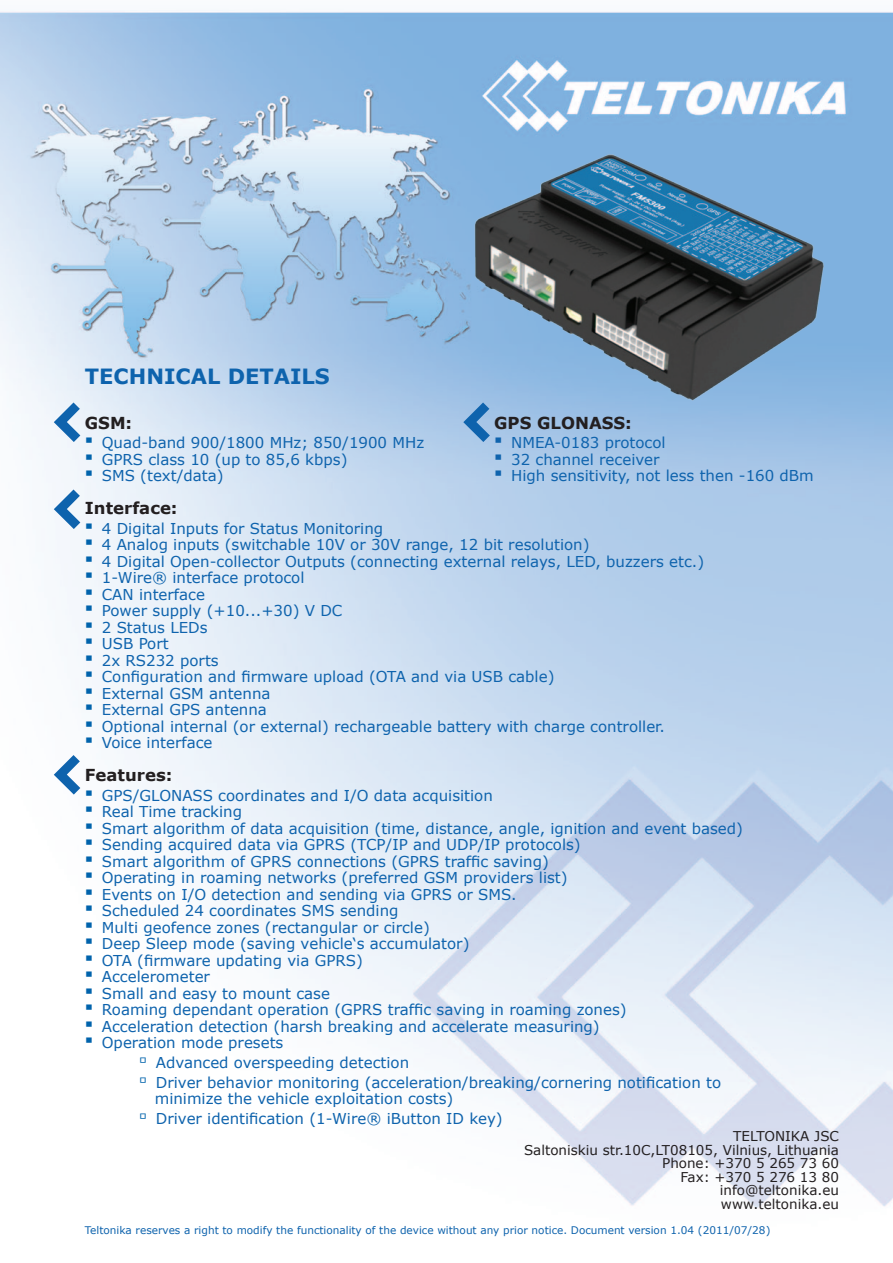
<style>
.page{position:relative;width:893px;height:1263px;background:#fff}
.page>*{position:absolute;margin:0;border:0;box-sizing:border-box;transform-origin:0 0}
.t1{font:700 21px "Verdana";color:#0e63ad}
.t2{font:700 16.5px "Verdana";color:#231f20}
.t3{font:15px "Verdana";color:#0e63ad}
.t4{font:13.5px "Verdana";color:#231f20}
.t5{font:10.5px "Verdana";color:#0e63ad}
.s1{font-size:24px;color:#0063ac}
.s2{font-size:24px}
</style>
<div class="page">
<img style="left:0;top:10px;width:893px;height:1199px">
<svg style="left:54px;top:402px;width:26px;height:40px"></svg>
<img style="left:461px;top:130px;width:384px;height:291px">
<svg style="left:54px;top:489px;width:26px;height:40px"></svg>
<svg style="left:54px;top:755px;width:26px;height:39px"></svg>
<svg style="left:463px;top:402px;width:27px;height:40px"></svg>
<p class="t1" style="left:85px;top:361px;width:246px">TECHNICAL DETAILS</p>
<p class="t2" style="left:85px;top:411px;width:49px">GSM:</p>
<p class="t3" style="left:85px;top:432px;width:341px"><span class="s1">▪</span> Quad-band 900/1800 MHz; 850/1900 MHz</p>
<p class="t3" style="left:85px;top:449px;width:264px"><span class="s1">▪</span> GPRS class 10 (up to 85,6 kbps)</p>
<p class="t3" style="left:85px;top:465px;width:140px"><span class="s1">▪</span> SMS (text/data)</p>
<p class="t2" style="left:85px;top:496px;width:94px">Interface:</p>
<p class="t3" style="left:85px;top:518px;width:300px"><span class="s1">▪</span> 4 Digital Inputs for Status Monitoring</p>
<p class="t3" style="left:85px;top:534px;width:506px"><span class="s1">▪</span> 4 Analog inputs (switchable 10V or 30V range, 12 bit resolution)</p>
<p class="t3" style="left:85px;top:551px;width:621px"><span class="s1">▪</span> 4 Digital Open-collector Outputs (connecting external relays, LED, buzzers etc.)</p>
<p class="t3" style="left:85px;top:567px;width:221px"><span class="s1">▪</span> 1-Wire® interface protocol</p>
<p class="t3" style="left:85px;top:584px;width:122px"><span class="s1">▪</span> CAN interface</p>
<p class="t3" style="left:85px;top:600px;width:259px"><span class="s1">▪</span> Power supply (+10...+30) V DC</p>
<p class="t3" style="left:85px;top:617px;width:124px"><span class="s1">▪</span> 2 Status LEDs</p>
<p class="t3" style="left:85px;top:633px;width:85px"><span class="s1">▪</span> USB Port</p>
<p class="t3" style="left:85px;top:650px;width:135px"><span class="s1">▪</span> 2x RS232 ports</p>
<p class="t3" style="left:85px;top:666px;width:471px"><span class="s1">▪</span> Configuration and firmware upload (OTA and via USB cable)</p>
<p class="t3" style="left:85px;top:683px;width:187px"><span class="s1">▪</span> External GSM antenna</p>
<p class="t3" style="left:85px;top:699px;width:184px"><span class="s1">▪</span> External GPS antenna</p>
<p class="t3" style="left:85px;top:716px;width:581px"><span class="s1">▪</span> Optional internal (or external) rechargeable battery with charge controller.</p>
<p class="t3" style="left:85px;top:732px;width:129px"><span class="s1">▪</span> Voice interface</p>
<p class="t2" style="left:85px;top:763px;width:89px">Features:</p>
<p class="t3" style="left:85px;top:785px;width:409px"><span class="s1">▪</span> GPS/GLONASS coordinates and I/O data acquisition</p>
<p class="t3" style="left:85px;top:801px;width:159px"><span class="s1">▪</span> Real Time tracking</p>
<p class="t3" style="left:85px;top:818px;width:660px"><span class="s1">▪</span> Smart algorithm of data acquisition (time, distance, angle, ignition and event based)</p>
<p class="t3" style="left:85px;top:834px;width:497px"><span class="s1">▪</span> Sending acquired data via GPRS (TCP/IP and UDP/IP protocols)</p>
<p class="t3" style="left:85px;top:851px;width:465px"><span class="s1">▪</span> Smart algorithm of GPRS connections (GPRS traffic saving)</p>
<p class="t3" style="left:85px;top:867px;width:484px"><span class="s1">▪</span> Operating in roaming networks (preferred GSM providers list)</p>
<p class="t3" style="left:85px;top:884px;width:433px"><span class="s1">▪</span> Events on I/O detection and sending via GPRS or SMS.</p>
<p class="t3" style="left:85px;top:900px;width:315px"><span class="s1">▪</span> Scheduled 24 coordinates SMS sending</p>
<p class="t3" style="left:85px;top:917px;width:346px"><span class="s1">▪</span> Multi geofence zones (rectangular or circle)</p>
<p class="t3" style="left:85px;top:933px;width:386px"><span class="s1">▪</span> Deep Sleep mode (saving vehicle‘s accumulator)</p>
<p class="t3" style="left:85px;top:950px;width:279px"><span class="s1">▪</span> OTA (firmware updating via GPRS)</p>
<p class="t3" style="left:85px;top:966px;width:127px"><span class="s1">▪</span> Accelerometer</p>
<p class="t3" style="left:85px;top:983px;width:247px"><span class="s1">▪</span> Small and easy to mount case</p>
<p class="t3" style="left:85px;top:999px;width:543px"><span class="s1">▪</span> Roaming dependant operation (GPRS traffic saving in roaming zones)</p>
<p class="t3" style="left:85px;top:1016px;width:516px"><span class="s1">▪</span> Acceleration detection (harsh breaking and accelerate measuring)</p>
<p class="t3" style="left:85px;top:1032px;width:200px"><span class="s1">▪</span> Operation mode presets</p>
<p class="t3" style="left:139px;top:1052px;width:272px"><span class="s1">▫</span> Advanced overspeeding detection</p>
<p class="t3" style="left:139px;top:1072px;width:584px"><span class="s1">▫</span> Driver behavior monitoring (acceleration/breaking/cornering notification to</p>
<p class="t3" style="left:155px;top:1089px;width:300px">minimize the vehicle exploitation costs)</p>
<p class="t3" style="left:139px;top:1108px;width:365px"><span class="s1">▫</span> Driver identification (1-Wire® iButton ID key)</p>
<p class="t4" style="left:733px;top:1127px;width:107px">TELTONIKA JSC</p>
<p class="t4" style="left:524px;top:1141px;width:316px">Saltoniskiu str.10C,LT08105, Vilnius, Lithuania</p>
<p class="t4" style="left:662px;top:1154px;width:178px">Phone: +370 5 265 73 60</p>
<p class="t4" style="left:680px;top:1168px;width:160px">Fax: +370 5 276 13 80</p>
<p class="t4" style="left:720px;top:1181px;width:121px">info@teltonika.eu</p>
<p class="t4" style="left:721px;top:1195px;width:120px">www.teltonika.eu</p>
<p class="t2" style="left:494px;top:411px;width:139px">GPS GLONASS:</p>
<p class="t3" style="left:494px;top:432px;width:173px"><span class="s2">▪</span> NMEA-0183 protocol</p>
<p class="t3" style="left:494px;top:449px;width:167px"><span class="s2">▪</span> 32 channel receiver</p>
<p class="t3" style="left:494px;top:465px;width:321px"><span class="s2">▪</span> High sensitivity, not less then -160 dBm</p>
<p class="t5" style="left:85px;top:1223px;width:687px">Teltonika reserves a right to modify the functionality of the device without any prior notice. Document version 1.04 (2011/07/28)</p>
</div>
